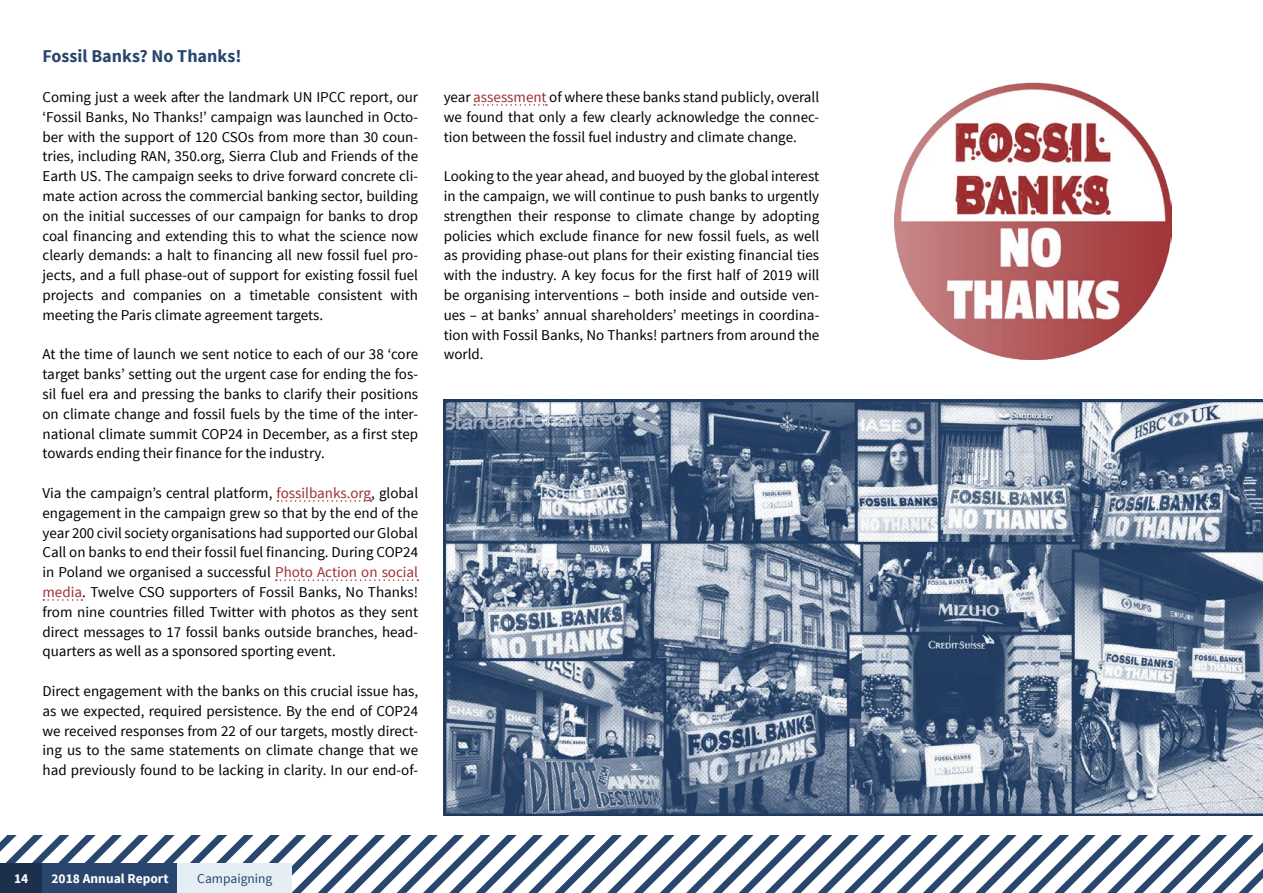
<style>
.page{position:relative;width:1263px;height:893px;background:#fff}
.page>*{position:absolute;margin:0;border:0;box-sizing:border-box;transform-origin:0 0}
.t1{font:700 18px "Source Sans Pro";color:#28466e}
.t2{font:15px/19.8px "Source Sans Pro";color:#000;text-align:justify}
.t3{font:700 13.5px "Source Sans Pro";color:#fff}
.t4{font:13.5px "Source Sans Pro";color:#28466e}
.s1{color:#9e2e30}
</style>
<div class="page">
<svg style="left:0;top:835px;width:1263px;height:58px"></svg>
<svg style="left:277px;top:500px;width:94px;height:2px"></svg>
<svg style="left:276px;top:579px;width:142px;height:2px"></svg>
<svg style="left:43px;top:599px;width:39px;height:2px"></svg>
<svg style="left:474px;top:104px;width:73px;height:2px"></svg>
<img style="left:444px;top:400px;width:819px;height:415px">
<img style="left:894px;top:82px;width:277px;height:277px">
<div style="left:0;top:863px;width:43px;height:30px;background:#1c304d"></div>
<div style="left:43px;top:863px;width:135px;height:30px;background:#28466e"></div>
<div style="left:178px;top:863px;width:114px;height:30px;background:#e6eef5"></div>
<p class="t1" style="left:43px;top:45px;width:200px">Fossil Banks? No Thanks!</p>
<p class="t2" style="left:43px;top:87px;width:377px">Coming just a week after the landmark UN IPCC report, our ‘Fossil Banks, No Thanks!’ campaign was launched in Octo&shy;ber with the support of 120 CSOs from more than 30 coun&shy;tries, including RAN, 350.org, Sierra Club and Friends of the Earth US. The campaign seeks to drive forward concrete cli&shy;mate action across the commercial banking sector, building on the initial successes of our campaign for banks to drop coal financing and extending this to what the science now clearly demands: a halt to financing all new fossil fuel pro&shy;jects, and a full phase-out of support for existing fossil fuel projects and companies on a timetable consistent with meeting the Paris climate agreement targets.</p>
<p class="t2" style="left:43px;top:345px;width:377px">At the time of launch we sent notice to each of our 38 ‘core target banks’ setting out the urgent case for ending the fos&shy;sil fuel era and pressing the banks to clarify their positions on climate change and fossil fuels by the time of the inter&shy;national climate summit COP24 in December, as a first step towards ending their finance for the industry.</p>
<p class="t2" style="left:43px;top:483px;width:377px">Via the campaign’s central platform, <span class="s1">fossilbanks.org</span>, global engagement in the campaign grew so that by the end of the year 200 civil society organisations had supported our Global Call on banks to end their fossil fuel financing. During COP24 in Poland we organised a successful <span class="s1">Photo Action on social media</span>. Twelve CSO supporters of Fossil Banks, No Thanks! from nine countries filled Twitter with photos as they sent direct messages to 17 fossil banks outside branches, head&shy;quarters as well as a sponsored sporting event.</p>
<p class="t2" style="left:43px;top:681px;width:377px">Direct engagement with the banks on this crucial issue has, as we expected, required persistence. By the end of COP24 we received responses from 22 of our targets, mostly direct&shy;ing us to the same statements on climate change that we had previously found to be lacking in clarity. In our end-of-</p>
<p class="t2" style="left:444px;top:87px;width:377px">year <span class="s1">assessment</span> of where these banks stand publicly, overall we found that only a few clearly acknowledge the connec&shy;tion between the fossil fuel industry and climate change.</p>
<p class="t2" style="left:444px;top:167px;width:377px">Looking to the year ahead, and buoyed by the global interest in the campaign, we will continue to push banks to urgently strengthen their response to climate change by adopting policies which exclude finance for new fossil fuels, as well as providing phase-out plans for their existing financial ties with the industry. A key focus for the first half of 2019 will be organising interventions – both inside and outside ven&shy;ues – at banks’ annual shareholders’ meetings in coordina&shy;tion with Fossil Banks, No Thanks! partners from around the world.</p>
<p class="t3" style="left:14px;top:870px;width:16px">14</p>
<p class="t3" style="left:52px;top:870px;width:118px">2018 Annual Report</p>
<p class="t4" style="left:197px;top:870px;width:77px">Campaigning</p>
</div>
